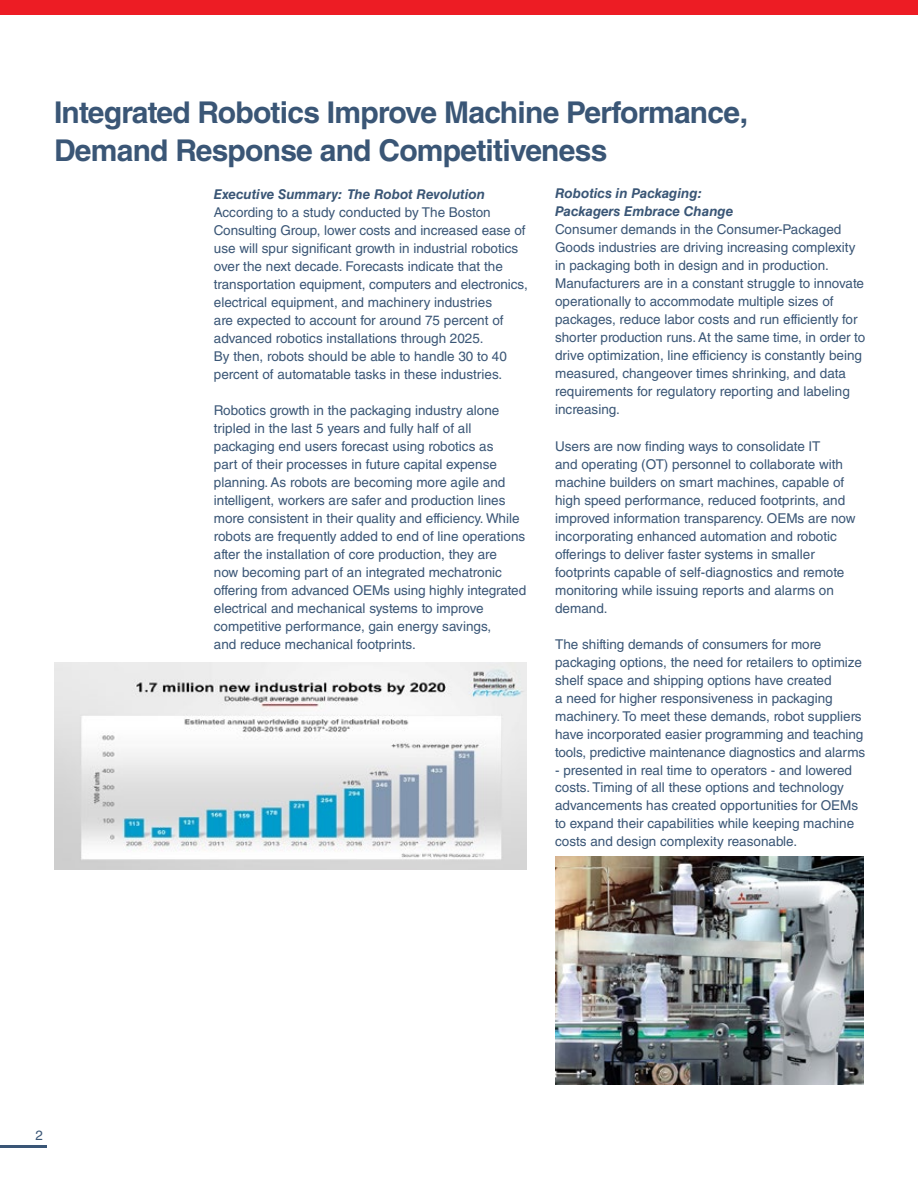
<style>
.page{position:relative;width:918px;height:1188px;background:#fff}
.page>*{position:absolute;margin:0;border:0;box-sizing:border-box;transform-origin:0 0}
.t1{font:700 30px/37.5px "Helvetica LT Std";letter-spacing:-.025em;color:#3a5676}
.t2{font:13.5px/18px "Helvetica LT Std";color:#3a5676}
.t3{font:italic 700 13.5px/18px "Helvetica LT Std";color:#3a5676}
</style>
<div class="page">
<div style="left:0;top:0;width:918px;height:15px;background:#ed1c24"></div>
<hr style="left:0;top:1145px;width:46px;height:3px;background:#3a5676">
<img style="left:54px;top:662px;width:472px;height:208px">
<img style="left:555px;top:856px;width:309px;height:228px">
<h1 class="t1" style="left:54px;top:93px;width:696px">Integrated Robotics Improve Machine Performance,<br>Demand Response and Competitiveness</h1>
<p class="t3" style="left:214px;top:185px;width:273px">Executive Summary: The Robot Revolution</p>
<p class="t2" style="left:214px;top:203px;width:315px">According to a study conducted by The Boston Consulting Group, lower costs and increased ease of use will spur significant growth in industrial robotics over the next decade. Forecasts indicate that the transportation equipment, computers and electronics, electrical equipment, and machinery industries<br>are expected to account for around 75 percent of advanced robotics installations through 2025.<br>By then, robots should be able to handle 30 to 40 percent of automatable tasks in these industries.</p>
<p class="t2" style="left:214px;top:401px;width:314px">Robotics growth in the packaging industry alone tripled in the last 5 years and fully half of all packaging end users forecast using robotics as<br>part of their processes in future capital expense planning. As robots are becoming more agile and intelligent, workers are safer and production lines more consistent in their quality and efficiency. While robots are frequently added to end of line operations after the installation of core production, they are<br>now becoming part of an integrated mechatronic offering from advanced OEMs using highly integrated electrical and mechanical systems to improve competitive performance, gain energy savings,<br>and reduce mechanical footprints.</p>
<p class="t3" style="left:555px;top:185px;width:180px">Robotics in Packaging:<br>Packagers Embrace Change</p>
<p class="t2" style="left:555px;top:221px;width:312px">Consumer demands in the Consumer-Packaged Goods industries are driving increasing complexity in packaging both in design and in production.<br>Manufacturers are in a constant struggle to innovate operationally to accommodate multiple sizes of packages, reduce labor costs and run efficiently for shorter production runs. At the same time, in order to drive optimization, line efficiency is constantly being measured, changeover times shrinking, and data requirements for regulatory reporting and labeling increasing.</p>
<p class="t2" style="left:555px;top:437px;width:302px">Users are now finding ways to consolidate IT<br>and operating (OT) personnel to collaborate with machine builders on smart machines, capable of high speed performance, reduced footprints, and improved information transparency. OEMs are now incorporating enhanced automation and robotic offerings to deliver faster systems in smaller footprints capable of self-diagnostics and remote monitoring while issuing reports and alarms on demand.</p>
<p class="t2" style="left:555px;top:635px;width:312px">The shifting demands of consumers for more packaging options, the need for retailers to optimize shelf space and shipping options have created<br>a need for higher responsiveness in packaging machinery. To meet these demands, robot suppliers have incorporated easier programming and teaching tools, predictive maintenance diagnostics and alarms</p>
<p class="t2" style="left:555px;top:761px;width:305px">- presented in real time to operators - and lowered costs. Timing of all these options and technology advancements has created opportunities for OEMs to expand their capabilities while keeping machine costs and design complexity reasonable.</p>
<p class="t2" style="left:36px;top:1127px;width:9px">2</p>
</div>
